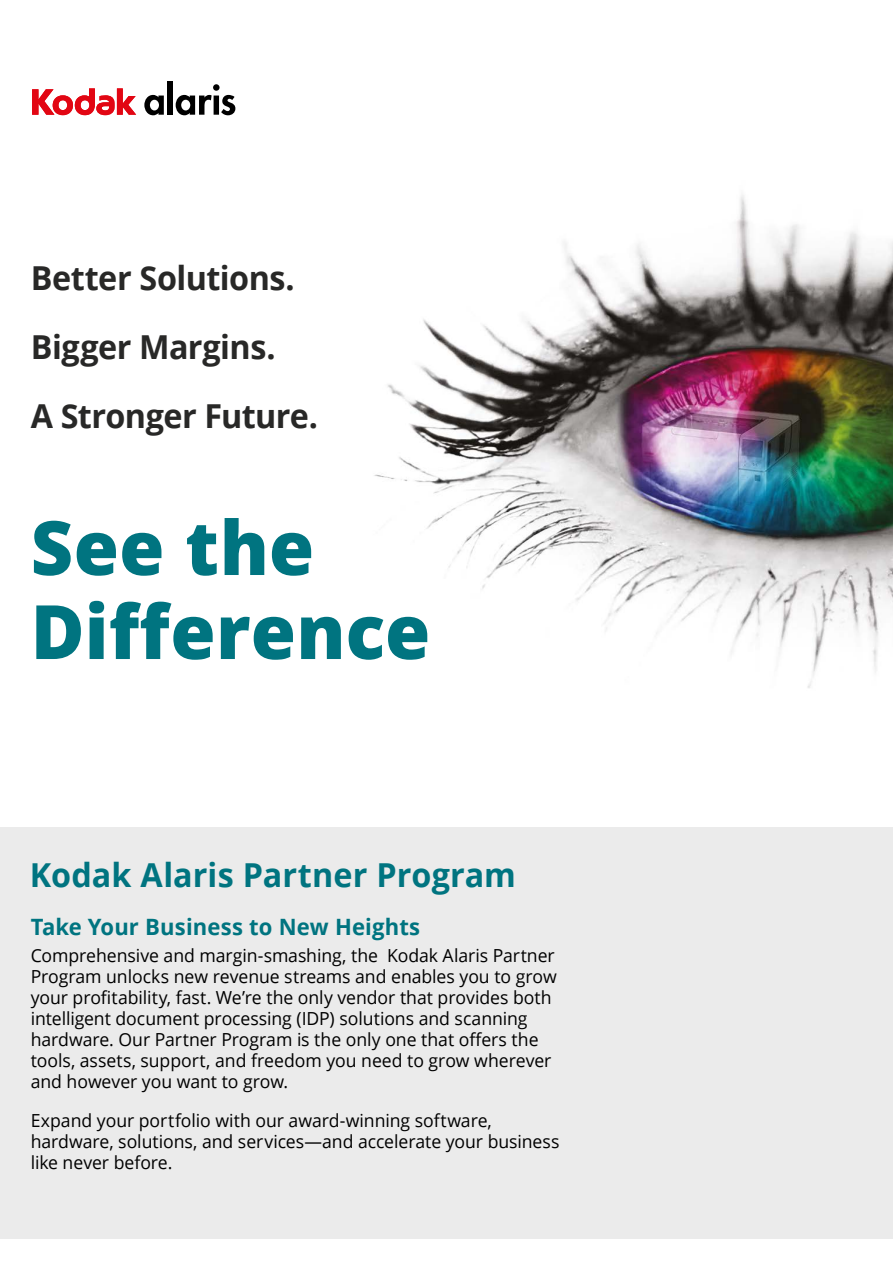
<style>
.page{position:relative;width:893px;height:1263px;background:#fff}
.page>*{position:absolute;margin:0;border:0;box-sizing:border-box;transform-origin:0 0}
.t1{font:800 75px/84px "Open Sans";color:#007480}
.t2{font:700 33px/69px "Open Sans";letter-spacing:-.015em;color:#282827}
.t3{font:700 33px "Open Sans";color:#007480}
.t4{font:700 22.5px "Open Sans";letter-spacing:.005em;color:#007480}
.t5{font:18px/21px "Open Sans";letter-spacing:-.005em;color:#000}
</style>
<div class="page">
<img style="left:103px;top:81px;width:790px;height:607px">
<div style="left:0;top:827px;width:893px;height:411px;background:#ebebeb"></div>
<svg style="left:32px;top:88px;width:104px;height:27px"></svg>
<svg style="left:144px;top:95px;width:20px;height:20px"></svg>
<div style="left:168px;top:82px;width:5px;height:33px;background:#000"></div>
<svg style="left:176px;top:84px;width:59px;height:31px"></svg>
<h2 class="t2" style="left:31px;top:243px;width:289px">Better Solutions.<br>Bigger Margins.<br>A Stronger Future.</h2>
<h1 class="t1" style="left:31px;top:502px;width:401px">See the<br>Difference</h1>
<h2 class="t3" style="left:30px;top:852px;width:488px">Kodak Alaris Partner Program</h2>
<p class="t4" style="left:31px;top:911px;width:391px">Take Your Business to New Heights</p>
<p class="t5" style="left:31px;top:944px;width:528px">Comprehensive and margin-smashing, the Kodak Alaris Partner Program unlocks new revenue streams and enables you to grow your profitability, fast. We’re the only vendor that provides both intelligent document processing (IDP) solutions and scanning hardware. Our Partner Program is the only one that offers the tools, assets, support, and freedom you need to grow wherever and however you want to grow.</p>
<p class="t5" style="left:31px;top:1109px;width:530px">Expand your portfolio with our award-winning software, hardware, solutions, and services—and accelerate your business like never before.</p>
</div>
